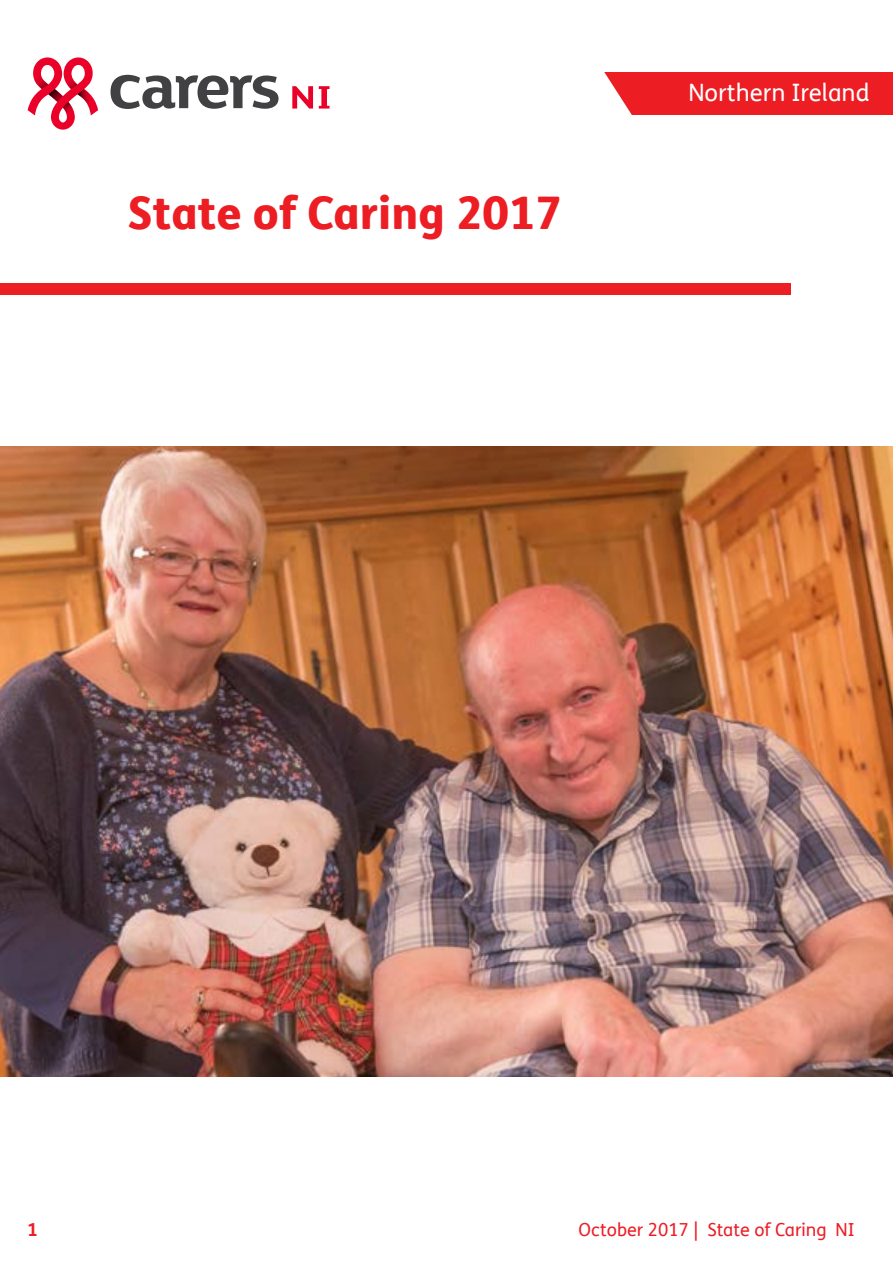
<style>
.page{position:relative;width:893px;height:1263px;background:#fff}
.page>*{position:absolute;margin:0;border:0;box-sizing:border-box;transform-origin:0 0}
.t1{font:800 45px "FS Me";color:#ed1d24}
.t2{font:24px "FS Me";color:#fff}
.t3{font:18px "FS Me";color:#ed1d24}
.t4{font:700 18px "FS Me";color:#ed1d24}
</style>
<div class="page">
<div style="left:595px;top:72px;width:298px;height:43px;background:#ed1d24"></div>
<svg style="left:111px;top:75px;width:167px;height:34px"></svg>
<svg style="left:292px;top:86px;width:21px;height:23px"></svg>
<svg style="left:319px;top:86px;width:11px;height:23px"></svg>
<svg style="left:28px;top:57px;width:70px;height:73px"></svg>
<svg style="left:595px;top:72px;width:37px;height:43px"></svg>
<div style="left:0;top:283px;width:791px;height:11px;background:#ed1d24"></div>
<img style="left:0;top:446px;width:893px;height:630px">
<h1 class="t1" style="left:128px;top:178px;width:436px">State of Caring 2017</h1>
<h2 class="t2" style="left:688px;top:76px;width:183px">Northern Ireland</h2>
<p class="t4" style="left:28px;top:1216px;width:12px">1</p>
<p class="t3" style="left:578px;top:1218px;width:278px">October 2017 | State of Caring NI</p>
</div>
